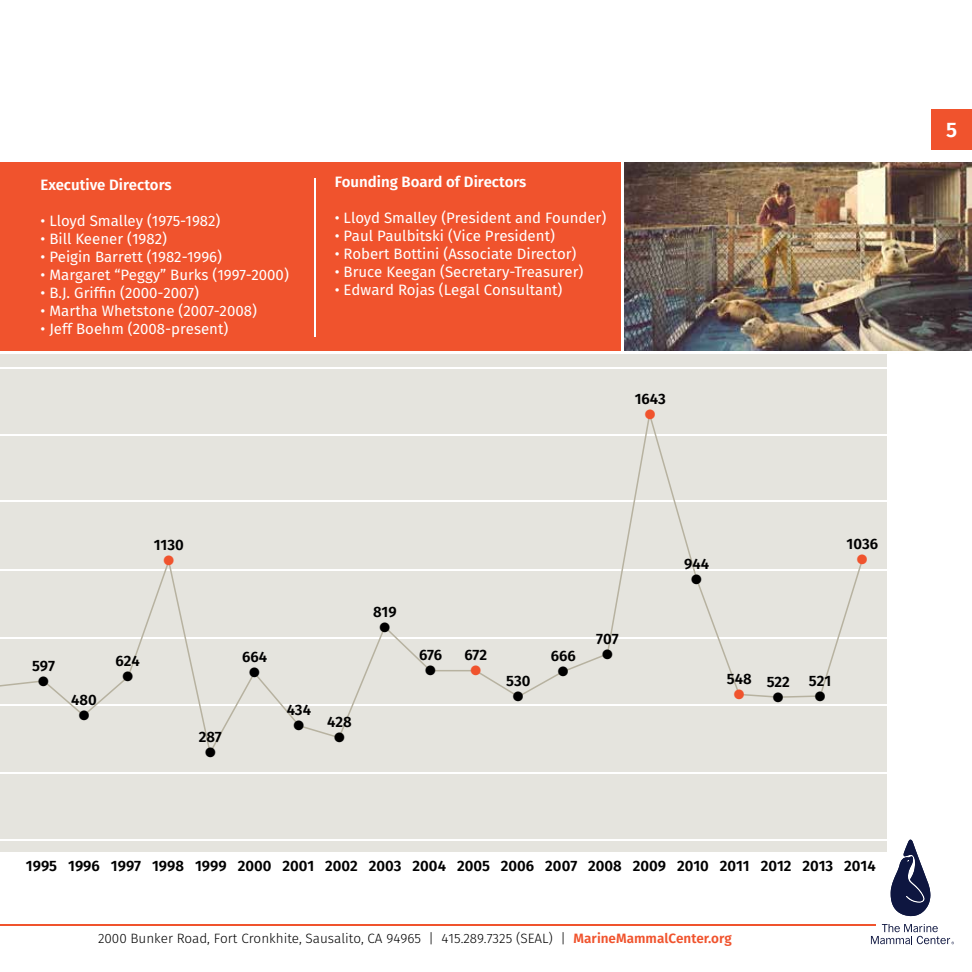
<style>
.page{position:relative;width:972px;height:972px;background:#fff}
.page>*{position:absolute;margin:0;border:0;box-sizing:border-box;transform-origin:0 0}
.t1{font:600 21px "Fira Sans";color:#fff}
.t2{font:15px "Fira Sans";color:#fff}
.t3{font:600 15px "Fira Sans";color:#000}
.t4{font:600 15px "Fira Sans";color:#fff}
.t5{font:300 13.5px "Fira Sans";color:#000}
.t6{font:13.5px "Zapf Dingbats ITC";color:#000}
.t7{font:13.5px "Zapf Dingbats ITC";color:#f0532d}
.s1{font-weight:600;color:#f0532d}
</style>
<div class="page">
<img style="left:624px;top:162px;width:348px;height:189px">
<div style="left:0;top:354px;width:886px;height:498px;background:#e5e4de"></div>
<hr style="left:0;top:772px;width:891px;height:2px;background:#fff">
<hr style="left:0;top:704px;width:891px;height:2px;background:#fff">
<hr style="left:0;top:638px;width:891px;height:1px;background:#fff">
<hr style="left:0;top:569px;width:891px;height:2px;background:#fff">
<hr style="left:0;top:501px;width:891px;height:1px;background:#fff">
<hr style="left:0;top:435px;width:891px;height:1px;background:#fff">
<svg style="left:871px;top:840px;width:83px;height:104px"></svg>
<hr style="left:0;top:367px;width:904px;height:1px;background:#fff">
<hr style="left:0;top:839px;width:904px;height:2px;background:#fff">
<svg style="left:0;top:414px;width:863px;height:341px"></svg>
<div style="left:0;top:162px;width:621px;height:189px;background:#f0532d"></div>
<div style="left:932px;top:109px;width:40px;height:41px;background:#f0532d"></div>
<hr style="left:0;top:925px;width:876px;height:1px;background:#f0532d">
<hr style="left:314px;top:178px;width:2px;height:158px;background:#fff">
<p class="t4" style="left:40px;top:174px;width:133px">Executive Directors</p>
<p class="t2" style="left:40px;top:210px;width:182px">• Lloyd Smalley (1975-1982)</p>
<p class="t2" style="left:40px;top:228px;width:128px">• Bill Keener (1982)</p>
<p class="t2" style="left:40px;top:246px;width:183px">• Peigin Barrett (1982-1996)</p>
<p class="t2" style="left:40px;top:264px;width:250px">• Margaret “Peggy” Burks (1997-2000)</p>
<p class="t2" style="left:40px;top:282px;width:160px">• B.J. Griffin (2000-2007)</p>
<p class="t2" style="left:40px;top:300px;width:218px">• Martha Whetstone (2007-2008)</p>
<p class="t2" style="left:40px;top:318px;width:189px">• Jeff Boehm (2008-present)</p>
<p class="t4" style="left:335px;top:171px;width:193px">Founding Board of Directors</p>
<p class="t2" style="left:335px;top:207px;width:273px">• Lloyd Smalley (President and Founder)</p>
<p class="t2" style="left:335px;top:225px;width:222px">• Paul Paulbitski (Vice President)</p>
<p class="t2" style="left:335px;top:243px;width:243px">• Robert Bottini (Associate Director)</p>
<p class="t2" style="left:335px;top:261px;width:250px">• Bruce Keegan (Secretary-Treasurer)</p>
<p class="t2" style="left:335px;top:279px;width:229px">• Edward Rojas (Legal Consultant)</p>
<p class="t3" style="left:635px;top:389px;width:33px">1643</p>
<p class="t7" style="left:645px;top:408px;width:12px">●</p>
<p class="t3" style="left:154px;top:534px;width:32px">1130</p>
<p class="t7" style="left:163px;top:554px;width:12px">●</p>
<p class="t3" style="left:32px;top:655px;width:24px">597</p>
<p class="t6" style="left:38px;top:675px;width:12px">●</p>
<p class="t3" style="left:71px;top:689px;width:27px">480</p>
<p class="t6" style="left:79px;top:709px;width:12px">●</p>
<p class="t3" style="left:115px;top:650px;width:26px">624</p>
<p class="t6" style="left:122px;top:670px;width:12px">●</p>
<p class="t3" style="left:199px;top:727px;width:25px">287</p>
<p class="t6" style="left:205px;top:746px;width:12px">●</p>
<p class="t3" style="left:242px;top:647px;width:27px">664</p>
<p class="t6" style="left:249px;top:667px;width:12px">●</p>
<p class="t3" style="left:287px;top:700px;width:26px">434</p>
<p class="t3" style="left:294px;top:711px;width:60px">● 428</p>
<p class="t6" style="left:334px;top:731px;width:12px">●</p>
<p class="t3" style="left:373px;top:601px;width:25px">819</p>
<p class="t6" style="left:380px;top:621px;width:12px">●</p>
<p class="t3" style="left:419px;top:645px;width:24px">676</p>
<p class="t6" style="left:425px;top:664px;width:12px">●</p>
<p class="t3" style="left:464px;top:645px;width:24px">672</p>
<p class="t7" style="left:470px;top:664px;width:12px">●</p>
<p class="t3" style="left:506px;top:671px;width:26px">530</p>
<p class="t6" style="left:513px;top:690px;width:12px">●</p>
<p class="t3" style="left:551px;top:646px;width:27px">666</p>
<p class="t6" style="left:558px;top:665px;width:12px">●</p>
<p class="t3" style="left:596px;top:628px;width:24px">707</p>
<p class="t6" style="left:602px;top:648px;width:12px">●</p>
<p class="t3" style="left:684px;top:553px;width:26px">944</p>
<p class="t6" style="left:691px;top:573px;width:12px">●</p>
<p class="t3" style="left:847px;top:533px;width:33px">1036</p>
<p class="t7" style="left:857px;top:553px;width:12px">●</p>
<p class="t3" style="left:727px;top:668px;width:26px">548</p>
<p class="t7" style="left:734px;top:688px;width:12px">●</p>
<p class="t3" style="left:767px;top:671px;width:25px">522</p>
<p class="t6" style="left:773px;top:691px;width:12px">●</p>
<p class="t3" style="left:809px;top:670px;width:24px">521</p>
<p class="t6" style="left:815px;top:690px;width:12px">●</p>
<p class="t3" style="left:26px;top:855px;width:851px">1995 1996 1997 1998 1999 2000 2001 2002 2003 2004 2005 2006 2007 2008 2009 2010 2011 2012 2013 2014</p>
<p class="t5" style="left:98px;top:929px;width:635px">2000 Bunker Road, Fort Cronkhite, Sausalito, CA 94965 | 415.289.7325 (SEAL) | <span class="s1">MarineMammalCenter.org</span></p>
<h1 class="t1" style="left:946px;top:115px;width:13px">5</h1>
</div>
